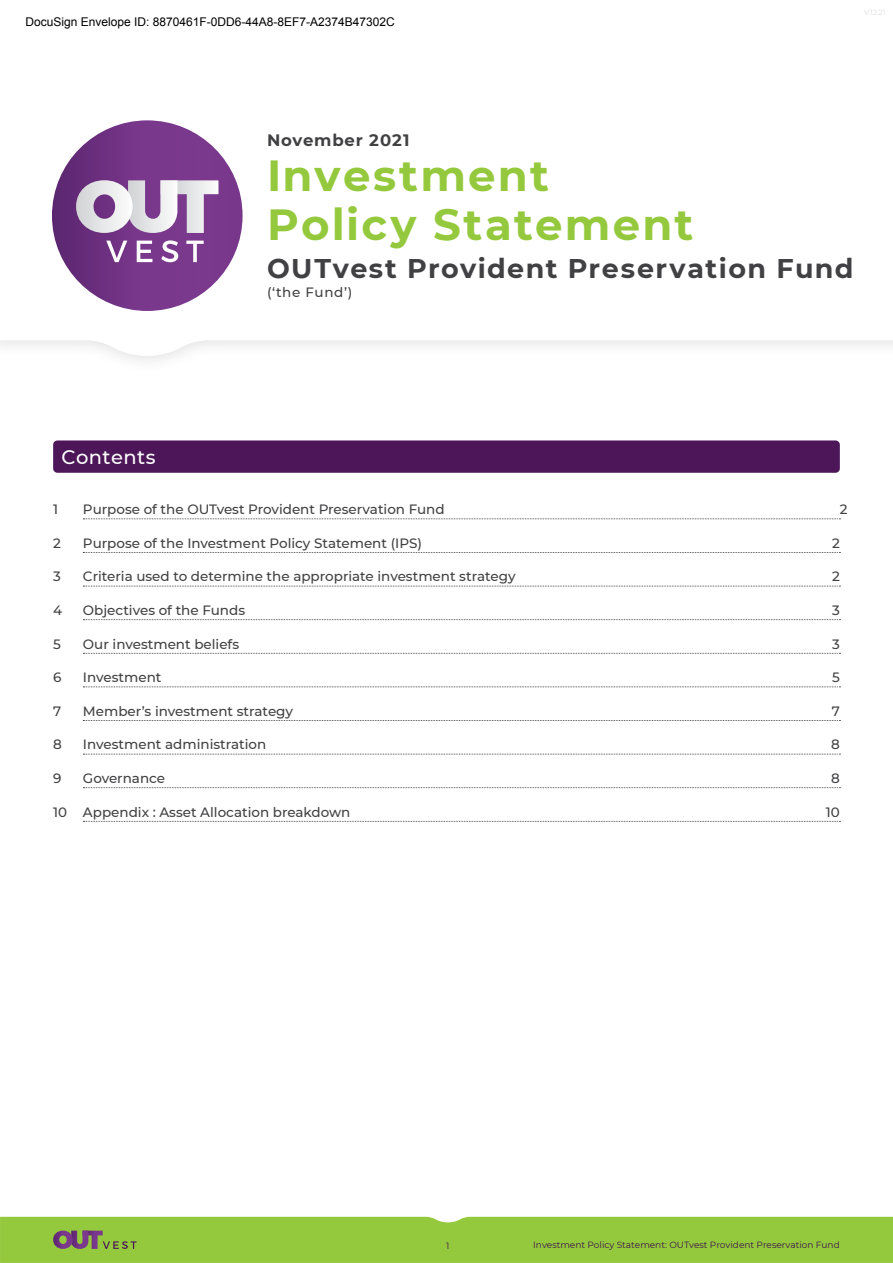
<style>
.page{position:relative;width:893px;height:1263px;background:#fff}
.page>*{position:absolute;margin:0;border:0;box-sizing:border-box;transform-origin:0 0}
.t1{font:700 43.5px/49.5px "Montserrat";letter-spacing:.05em;color:#95c93d}
.t2{font:700 27px "Montserrat";letter-spacing:.05em;color:#414042}
.t3{font:500 19.5px "Montserrat";letter-spacing:.02em;color:#fff}
.t4{font:700 16.5px "Montserrat";letter-spacing:.05em;color:#414042}
.t5{font:500 13.5px "Montserrat";color:#414042}
.t6{font:12px "Arial";color:#000}
.t7{font:9px "Montserrat";color:#3d134c}
</style>
<div class="page">
<div style="left:0;top:1217px;width:893px;height:46px;background:#95c93d"></div>
<svg style="left:0;top:120px;width:893px;height:241px"></svg>
<div style="left:52px;top:120px;width:191px;height:191px;background:linear-gradient(to right,#642a78,#854296);border-radius:95px"></div>
<svg style="left:106px;top:240px;width:98px;height:22px"></svg>
<svg style="left:76px;top:180px;width:142px;height:53px"></svg>
<div style="left:53px;top:440px;width:787px;height:33px;background:#4c1659;border-radius:4px"></div>
<svg style="left:83px;top:518px;width:757px;height:1px"></svg>
<svg style="left:83px;top:552px;width:757px;height:1px"></svg>
<svg style="left:83px;top:586px;width:757px;height:1px"></svg>
<svg style="left:83px;top:619px;width:757px;height:1px"></svg>
<svg style="left:83px;top:653px;width:757px;height:1px"></svg>
<svg style="left:83px;top:686px;width:757px;height:1px"></svg>
<svg style="left:83px;top:720px;width:757px;height:1px"></svg>
<svg style="left:83px;top:754px;width:757px;height:1px"></svg>
<svg style="left:83px;top:787px;width:757px;height:1px"></svg>
<svg style="left:83px;top:821px;width:757px;height:1px"></svg>
<p class="t6" style="left:26px;top:15px;width:371px">DocuSign Envelope ID: 8870461F-0DD6-44A8-8EF7-A2374B47302C</p>
<h3 class="t3" style="left:62px;top:443px;width:96px">Contents</h3>
<p class="t4" style="left:267px;top:128px;width:144px">November 2021</p>
<h1 class="t1" style="left:267px;top:148px;width:428px">Investment<br>Policy Statement</h1>
<h2 class="t2" style="left:267px;top:249px;width:588px">OUTvest Provident Preservation Fund</h2>
<p class="t5" style="left:267px;top:283px;width:87px">(‘the Fund’)</p>
<p class="t5" style="left:53px;top:500px;width:6px">1</p>
<p class="t5" style="left:83px;top:500px;width:363px">Purpose of the OUTvest Provident Preservation Fund</p>
<p class="t5" style="left:840px;top:500px;width:9px">2</p>
<p class="t5" style="left:53px;top:534px;width:9px">2</p>
<p class="t5" style="left:83px;top:534px;width:341px">Purpose of the Investment Policy Statement (IPS)</p>
<p class="t5" style="left:832px;top:534px;width:9px">2</p>
<p class="t5" style="left:53px;top:567px;width:9px">3</p>
<p class="t5" style="left:83px;top:567px;width:434px">Criteria used to determine the appropriate investment strategy</p>
<p class="t5" style="left:832px;top:567px;width:9px">2</p>
<p class="t5" style="left:53px;top:601px;width:11px">4</p>
<p class="t5" style="left:83px;top:601px;width:164px">Objectives of the Funds</p>
<p class="t5" style="left:832px;top:601px;width:9px">3</p>
<p class="t5" style="left:53px;top:634px;width:9px">5</p>
<p class="t5" style="left:83px;top:634px;width:158px">Our investment beliefs</p>
<p class="t5" style="left:832px;top:634px;width:9px">3</p>
<p class="t5" style="left:53px;top:668px;width:10px">6</p>
<p class="t5" style="left:83px;top:668px;width:80px">Investment</p>
<p class="t5" style="left:832px;top:668px;width:9px">5</p>
<p class="t5" style="left:53px;top:702px;width:10px">7</p>
<p class="t5" style="left:83px;top:702px;width:212px">Member’s investment strategy</p>
<p class="t5" style="left:832px;top:702px;width:10px">7</p>
<p class="t5" style="left:53px;top:735px;width:10px">8</p>
<p class="t5" style="left:83px;top:735px;width:185px">Investment administration</p>
<p class="t5" style="left:831px;top:735px;width:10px">8</p>
<p class="t5" style="left:53px;top:769px;width:10px">9</p>
<p class="t5" style="left:83px;top:769px;width:84px">Governance</p>
<p class="t5" style="left:831px;top:769px;width:10px">8</p>
<p class="t5" style="left:53px;top:802px;width:299px">10 Appendix : Asset Allocation breakdown</p>
<p class="t5" style="left:826px;top:802px;width:15px">10</p>
<p class="t7" style="left:446px;top:1239px;width:5px">1</p>
<p class="t7" style="left:533px;top:1239px;width:308px">Investment Policy Statement: OUTvest Provident Preservation Fund</p>
</div>
